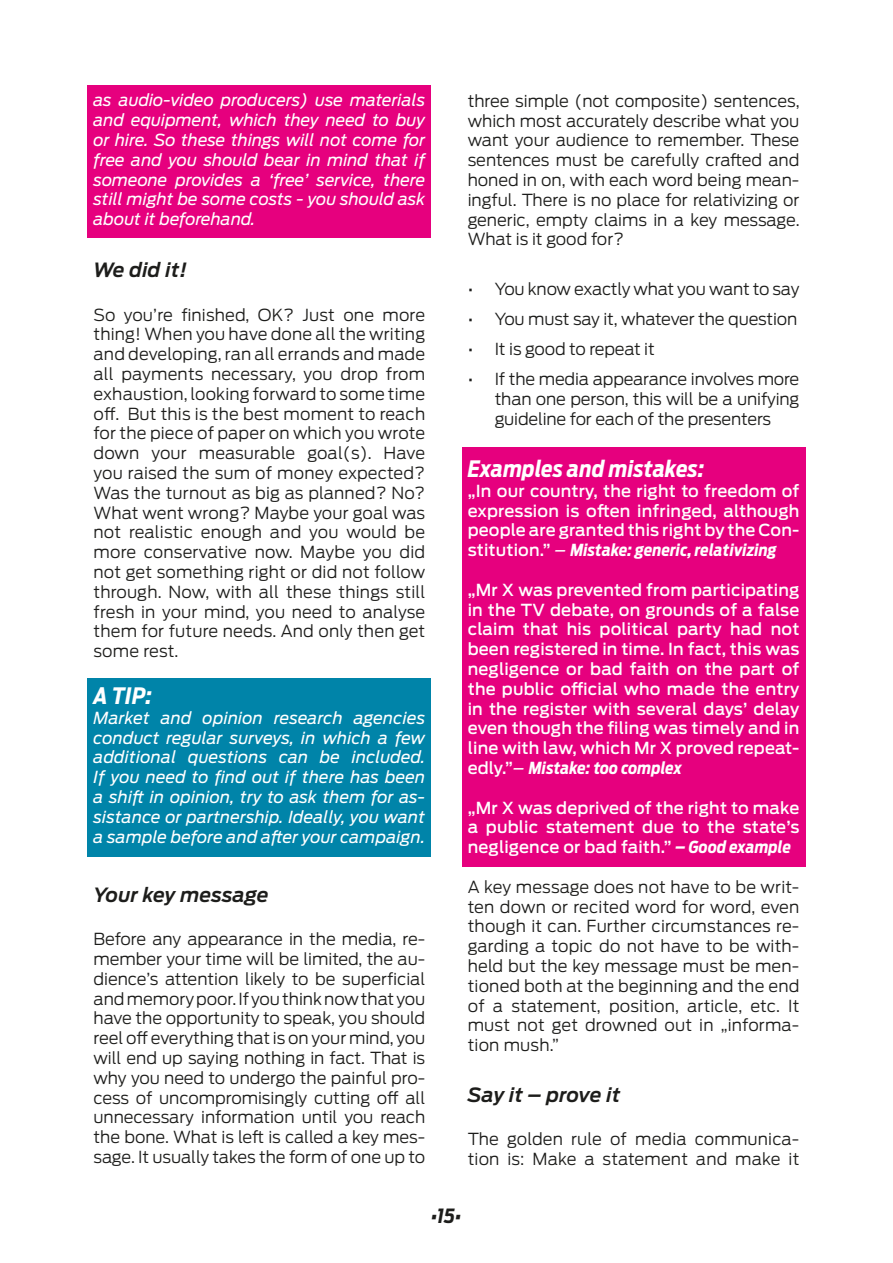
<style>
.page{position:relative;width:893px;height:1263px;background:#fff}
.page>*{position:absolute;margin:0;border:0;box-sizing:border-box;transform-origin:0 0}
.t1{font:italic 700 condensed 22.5px "Ford Antenna";letter-spacing:.01em;color:#fff}
.t2{font:italic 600 19.5px "Ford Antenna";letter-spacing:.005em;color:#1d1d1b}
.t3{font:italic 700 condensed 19.5px "Ford Antenna";color:#1d1d1b}
.t4{font:300 16.5px/19.8px "Ford Antenna";letter-spacing:-.005em;color:#1d1d1b;text-align:justify}
.t5{font:500 16.5px/19.8px "Ford Antenna";letter-spacing:.01em;color:#fff;text-align:justify}
.t6{font:italic 16.5px/19.8px "Ford Antenna";color:#fff;text-align:justify}
.s1{font-weight:400;font-style:italic}
.s2{font-weight:700;font-style:italic;font-stretch:condensed}
</style>
<div class="page">
<div style="left:88px;top:85px;width:343px;height:153px;background:#e6007e"></div>
<div style="left:462px;top:447px;width:343px;height:419px;background:#e6007e"></div>
<div style="left:88px;top:678px;width:343px;height:179px;background:#0084a9"></div>
<p class="t6" style="left:94px;top:89px;width:333px">as audio-video producers) use materials and equipment, which they need to buy or hire. So these things will not come for free and you should bear in mind that if someone provides a ‘free’ service, there still might be some costs - you should ask about it beforehand.</p>
<p class="t2" style="left:94px;top:253px;width:95px">We did it!</p>
<p class="t4" style="left:94px;top:303px;width:333px">So you’re finished, OK? Just one more thing! When you have done all the writing and developing, ran all errands and made all payments necessary, you drop from exhaustion, looking forward to some time off. But this is the best moment to reach for the piece of paper on which you wrote down your measurable goal(s). Have you raised the sum of money expected?<br>Was the turnout as big as planned? No?<br>What went wrong? Maybe your goal was not realistic enough and you would be more conservative now. Maybe you did not get something right or did not follow through. Now, with all these things still fresh in your mind, you need to analyse them for future needs. And only then get some rest.</p>
<h1 class="t1" style="left:94px;top:676px;width:60px">A TIP:</h1>
<p class="t6" style="left:94px;top:706px;width:333px">Market and opinion research agencies conduct regular surveys, in which a few additional questions can be included.<br>If you need to find out if there has been a shift in opinion, try to ask them for as&shy;sistance or partnership. Ideally, you want a sample before and after your campaign.</p>
<p class="t2" style="left:94px;top:878px;width:177px">Your key message</p>
<p class="t4" style="left:94px;top:927px;width:333px">Before any appearance in the media, re&shy;member your time will be limited, the au&shy;dience’s attention likely to be superficial and memory poor. If you think now that you have the opportunity to speak, you should reel off everything that is on your mind, you will end up saying nothing in fact. That is why you need to undergo the painful pro&shy;cess of uncompromisingly cutting off all unnecessary information until you reach the bone. What is left is called a key mes&shy;sage. It usually takes the form of one up to</p>
<p class="t4" style="left:468px;top:89px;width:333px">three simple (not composite) sentences, which most accurately describe what you want your audience to remember. These sentences must be carefully crafted and honed in on, with each word being mean&shy;ingful. There is no place for relativizing or generic, empty claims in a key message.<br>What is it good for?</p>
<p class="t4" style="left:468px;top:277px;width:333px">• You know exactly what you want to say</p>
<p class="t4" style="left:468px;top:307px;width:331px">• You must say it, whatever the question</p>
<p class="t4" style="left:468px;top:337px;width:188px">• It is good to repeat it</p>
<p class="t4" style="left:495px;top:367px;width:306px;text-indent:-27px">• If the media appearance involves more than one person, this will be a unifying guideline for each of the presenters</p>
<h1 class="t1" style="left:468px;top:449px;width:238px">Examples and mistakes:</h1>
<p class="t5" style="left:468px;top:479px;width:333px">„In our country, the right to freedom of expression is often infringed, although people are granted this right by the Con&shy;stitution.” <span class="s1">–</span> <span class="s2">Mistake: generic, relativizing</span></p>
<p class="t5" style="left:468px;top:578px;width:333px">„Mr X was prevented from participating in the TV debate, on grounds of a false claim that his political party had not been registered in time. In fact, this was negligence or bad faith on the part of the public official who made the entry in the register with several days’ delay even though the filing was timely and in line with law, which Mr X proved repeat&shy;edly.”<span class="s1">–</span> <span class="s2">Mistake: too complex</span></p>
<p class="t5" style="left:468px;top:796px;width:333px">„Mr X was deprived of the right to make a public statement due to the state’s negligence or bad faith.” <span class="s2">– Good example</span></p>
<p class="t4" style="left:468px;top:875px;width:333px">A key message does not have to be writ&shy;ten down or recited word for word, even though it can. Further circumstances re&shy;garding a topic do not have to be with&shy;held but the key message must be men&shy;tioned both at the beginning and the end of a statement, position, article, etc. It must not get drowned out in „informa&shy;tion mush.”</p>
<p class="t2" style="left:468px;top:1077px;width:154px">Say it – prove it</p>
<p class="t4" style="left:468px;top:1127px;width:333px">The golden rule of media communica&shy;tion is: Make a statement and make it</p>
<p class="t3" style="left:431px;top:1198px;width:32px">•15•</p>
</div>
